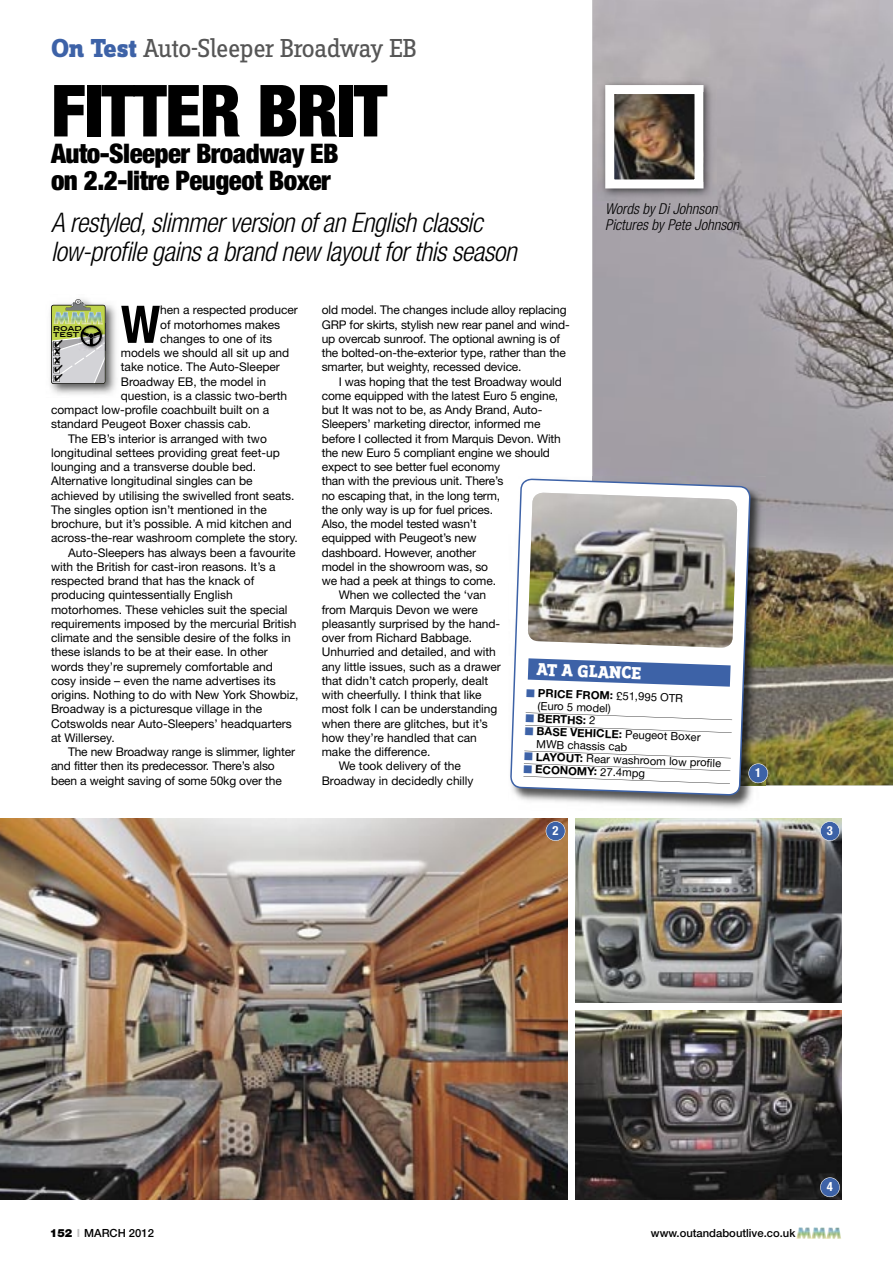
<style>
.page{position:relative;width:893px;height:1263px;background:#fff}
.page>*{position:absolute;margin:0;border:0;box-sizing:border-box;transform-origin:0 0}
.t1{font:900 condensed 72px "Helvetica Neue LT Std";letter-spacing:-.02em;color:#000}
.t2{font:700 condensed 51.9px "Helvetica Neue LT Std";color:#000}
.t3{font:italic 300 condensed 27px/28.5px "Helvetica Neue LT Std";letter-spacing:-.02em;color:#000}
.t4{font:900 condensed 27px/27px "Helvetica Neue LT Std";letter-spacing:-.02em;color:#000}
.t5{font:27px "Zine Slab Dis";letter-spacing:-.03em;color:#565656}
.t6{font:800 18px "Zine Slab Dis";color:#fff}
.t7{font:italic 300 condensed 15px/16.5px "Helvetica Neue LT Std";color:#000}
.t8{font:700 condensed 12.6px "Helvetica Neue LT Std";color:#fff}
.t9{font:12px/14.2px "Helvetica Neue LT Std";color:#000}
.t10{font:11.25px/12.8px "Helvetica Neue LT Std";color:#000}
.t11{font:500 11.25px "Helvetica Neue LT Std";color:#000}
.t12{font:700 11.25px "Helvetica Neue LT Std";color:#000}
.s1{font-weight:800;color:#3d62a7}
.s2{color:#3d62a7}
.s3{font-weight:700}
.s4{font-weight:400}
.s5{font-weight:900}
.s6{font-stretch:expanded;color:#c1c1c1}
</style>
<div class="page">
<img style="left:796px;top:1227px;width:45px;height:12px">
<img style="left:592px;top:0;width:301px;height:785px">
<img style="left:0;top:819px;width:842px;height:380px">
<img style="left:50px;top:305px;width:66px;height:90px">
<img style="left:517px;top:785px;width:249px;height:23px">
<img style="left:592px;top:477px;width:174px;height:308px">
<svg style="left:510px;top:478px;width:241px;height:318px"></svg>
<svg style="left:525px;top:712px;width:207px;height:21px"></svg>
<svg style="left:523px;top:751px;width:208px;height:33px"></svg>
<img style="left:528px;top:492px;width:209px;height:156px">
<svg style="left:528px;top:658px;width:203px;height:29px"></svg>
<img style="left:598px;top:77px;width:118px;height:123px">
<svg style="left:605px;top:85px;width:98px;height:103px"></svg>
<div style="left:568px;top:809px;width:6px;height:400px;background:#fff"></div>
<div style="left:571px;top:1004px;width:290px;height:6px;background:#fff"></div>
<svg style="left:748px;top:763px;width:20px;height:20px"></svg>
<svg style="left:546px;top:821px;width:19px;height:20px"></svg>
<svg style="left:820px;top:821px;width:20px;height:20px"></svg>
<svg style="left:820px;top:1177px;width:20px;height:20px"></svg>
<svg style="left:51px;top:299px;width:56px;height:85px;background:#b3ba9d"></svg>
<h3 class="t5" style="left:51px;top:35px;width:368px"><span class="s1">On Test</span> Auto-Sleeper Broadway EB</h3>
<h1 class="t1" style="left:51px;top:66px;width:338px">FITTER BRIT</h1>
<h3 class="t4" style="left:51px;top:140px;width:289px">Auto-Sleeper Broadway EB on 2.2-litre Peugeot Boxer</h3>
<h3 class="t3" style="left:51px;top:209px;width:467px">A restyled, slimmer version of an English classic low-profile gains a brand new layout for this season</h3>
<p class="t7" style="left:605px;top:201px;width:136px">Words by Di Johnson<br>Pictures by Pete Johnson</p>
<h2 class="t2" style="left:121px;top:293px;width:41px">W</h2>
<p class="t9" style="left:160px;top:303px;width:139px">hen a respected producer</p>
<p class="t9" style="left:160px;top:317px;width:122px">of motorhomes makes</p>
<p class="t9" style="left:160px;top:331px;width:113px">changes to one of its</p>
<p class="t9" style="left:121px;top:346px;width:170px">models we should all sit up and</p>
<p class="t9" style="left:121px;top:360px;width:161px">take notice. The Auto-Sleeper</p>
<p class="t9" style="left:121px;top:374px;width:147px">Broadway EB, the model in</p>
<p class="t9" style="left:121px;top:388px;width:168px">question, is a classic two-berth</p>
<p class="t9" style="left:51px;top:403px;width:220px">compact low-profile coachbuilt built on a</p>
<p class="t9" style="left:51px;top:417px;width:202px">standard Peugeot Boxer chassis cab.</p>
<p class="t9" style="left:68px;top:431px;width:200px">The EB’s interior is arranged with two</p>
<p class="t9" style="left:51px;top:445px;width:230px">longitudinal settees providing great feet-up</p>
<p class="t9" style="left:51px;top:460px;width:207px">lounging and a transverse double bed.</p>
<p class="t9" style="left:51px;top:474px;width:203px">Alternative longitudinal singles can be</p>
<p class="t9" style="left:51px;top:488px;width:245px">achieved by utilising the swivelled front seats.</p>
<p class="t9" style="left:51px;top:502px;width:217px">The singles option isn’t mentioned in the</p>
<p class="t9" style="left:51px;top:517px;width:243px">brochure, but it’s possible. A mid kitchen and</p>
<p class="t9" style="left:51px;top:531px;width:248px">across-the-rear washroom complete the story.</p>
<p class="t9" style="left:68px;top:545px;width:229px">Auto-Sleepers has always been a favourite</p>
<p class="t9" style="left:51px;top:559px;width:226px">with the British for cast-iron reasons. It’s a</p>
<p class="t9" style="left:51px;top:574px;width:205px">respected brand that has the knack of</p>
<p class="t9" style="left:51px;top:588px;width:183px">producing quintessentially English</p>
<p class="t9" style="left:51px;top:602px;width:238px">motorhomes. These vehicles suit the special</p>
<p class="t9" style="left:51px;top:616px;width:247px">requirements imposed by the mercurial British</p>
<p class="t9" style="left:51px;top:631px;width:241px">climate and the sensible desire of the folks in</p>
<p class="t9" style="left:51px;top:645px;width:218px">these islands to be at their ease. In other</p>
<p class="t9" style="left:51px;top:659px;width:223px">words they’re supremely comfortable and</p>
<p class="t9" style="left:51px;top:673px;width:226px">cosy inside – even the name advertises its</p>
<p class="t9" style="left:51px;top:688px;width:249px">origins. Nothing to do with New York Showbiz,</p>
<p class="t9" style="left:51px;top:702px;width:213px">Broadway is a picturesque village in the</p>
<p class="t9" style="left:51px;top:716px;width:242px">Cotswolds near Auto-Sleepers’ headquarters</p>
<p class="t9" style="left:51px;top:730px;width:65px">at Willersey.</p>
<p class="t9" style="left:68px;top:745px;width:229px">The new Broadway range is slimmer, lighter</p>
<p class="t9" style="left:51px;top:759px;width:225px">and fitter then its predecessor. There’s also</p>
<p class="t9" style="left:51px;top:773px;width:232px">been a weight saving of some 50kg over the</p>
<p class="t9" style="left:322px;top:303px;width:249px">old model. The changes include alloy replacing GRP for skirts, stylish new rear panel and wind&shy;up overcab sunroof. The optional awning is of the bolted-on-the-exterior type, rather than the smarter, but weighty, recessed device.</p>
<p class="t9" style="left:339px;top:374px;width:225px">I was hoping that the test Broadway would</p>
<p class="t9" style="left:322px;top:388px;width:238px">come equipped with the latest Euro 5 engine,</p>
<p class="t9" style="left:322px;top:403px;width:222px">but It was not to be, as Andy Brand, Auto-</p>
<p class="t9" style="left:322px;top:417px;width:220px">Sleepers’ marketing director, informed me</p>
<p class="t9" style="left:322px;top:431px;width:241px">before I collected it from Marquis Devon. With</p>
<p class="t9" style="left:322px;top:445px;width:230px">the new Euro 5 compliant engine we should</p>
<p class="t9" style="left:322px;top:460px;width:180px">expect to see better fuel economy</p>
<p class="t9" style="left:322px;top:474px;width:183px">than with the previous unit. There’s</p>
<p class="t9" style="left:322px;top:488px;width:180px">no escaping that, in the long term,</p>
<p class="t9" style="left:322px;top:502px;width:173px">the only way is up for fuel prices.</p>
<p class="t9" style="left:322px;top:517px;width:156px">Also, the model tested wasn’t</p>
<p class="t9" style="left:322px;top:531px;width:156px">equipped with Peugeot’s new</p>
<p class="t9" style="left:322px;top:545px;width:156px">dashboard. However, another</p>
<p class="t9" style="left:322px;top:559px;width:168px">model in the showroom was, so</p>
<p class="t9" style="left:322px;top:574px;width:176px">we had a peek at things to come.</p>
<p class="t9" style="left:339px;top:588px;width:149px">When we collected the ‘van</p>
<p class="t9" style="left:322px;top:602px;width:158px">from Marquis Devon we were</p>
<p class="t9" style="left:322px;top:616px;width:180px">pleasantly surprised by the hand-</p>
<p class="t9" style="left:322px;top:631px;width:152px">over from Richard Babbage.</p>
<p class="t9" style="left:322px;top:645px;width:176px">Unhurried and detailed, and with</p>
<p class="t9" style="left:322px;top:659px;width:181px">any little issues, such as a drawer</p>
<p class="t9" style="left:322px;top:673px;width:168px">that didn’t catch properly, dealt</p>
<p class="t9" style="left:322px;top:688px;width:161px">with cheerfully. I think that like</p>
<p class="t9" style="left:322px;top:702px;width:177px">most folk I can be understanding</p>
<p class="t9" style="left:322px;top:716px;width:167px">when there are glitches, but it’s</p>
<p class="t9" style="left:322px;top:730px;width:157px">how they’re handled that can</p>
<p class="t9" style="left:322px;top:745px;width:110px">make the difference.</p>
<p class="t9" style="left:339px;top:759px;width:124px">We took delivery of the</p>
<p class="t9" style="left:322px;top:773px;width:153px">Broadway in decidedly chilly</p>
<h3 class="t6" style="left:537px;top:660px;width:106px;rotate:2deg">AT A GLANCE</h3>
<p class="t10" style="left:538px;top:686px;width:146px;text-indent:-12px;rotate:2deg"><span class="s2">■</span> <span class="s3">PRICE FROM:</span> £51,995 OTR (Euro 5 model)</p>
<p class="t12" style="left:526px;top:711px;width:72px;rotate:2deg"><span class="s2">■</span> BERTHS: <span class="s4">2</span></p>
<p class="t10" style="left:537px;top:725px;width:165px;text-indent:-12px;rotate:2deg"><span class="s2">■</span> <span class="s3">BASE VEHICLE:</span> Peugeot Boxer<br>MWB chassis cab</p>
<p class="t10" style="left:524px;top:750px;width:199px;rotate:2deg"><span class="s2">■</span> <span class="s3">LAYOUT:</span> Rear washroom low profile</p>
<p class="t12" style="left:524px;top:762px;width:123px;rotate:2deg"><span class="s2">■</span> ECONOMY: <span class="s4">27.4mpg</span></p>
<p class="t8" style="left:755px;top:765px;width:8px">1</p>
<p class="t8" style="left:552px;top:823px;width:8px">2</p>
<p class="t8" style="left:827px;top:823px;width:8px">3</p>
<p class="t11" style="left:50px;top:1226px;width:106px"><span class="s5">152</span> <span class="s6">I</span> MARCH 2012</p>
<p class="t11" style="left:651px;top:1226px;width:146px">www.outandaboutlive.co.uk</p>
<p class="t8" style="left:827px;top:1179px;width:8px">4</p>
</div>
